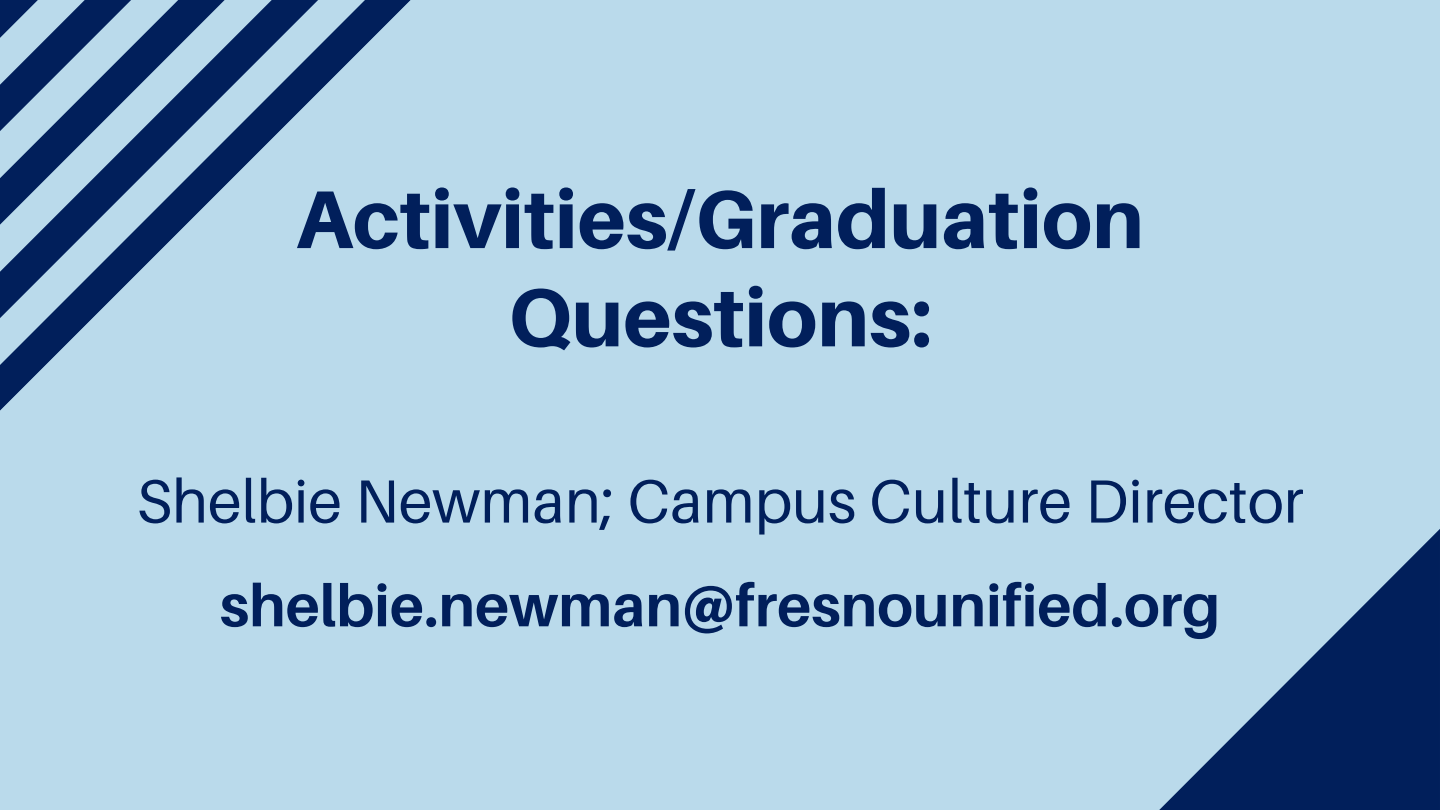
<style>
.page{position:relative;width:1440px;height:810px;background:#badaeb}
.page>*{position:absolute;margin:0;border:0;box-sizing:border-box;transform-origin:0 0}
.t1{font:800 82px/98.2px "Aileron";color:#011f5b;text-align:center}
.t2{font:61px "Aileron";color:#011f5b}
.t3{font:700 59px "Aileron";color:#011f5b}
</style>
<div class="page">
<svg style="left:0;top:0;width:411px;height:411px"></svg>
<svg style="left:1159px;top:529px;width:281px;height:281px"></svg>
<p class="t1" style="left:296px;top:169px;width:849px">Activities/Graduation<br>Questions:</p>
<h1 class="t2" style="left:136px;top:463px;width:1169px">Shelbie Newman; Campus Culture Director</h1>
<p class="t3" style="left:220px;top:569px;width:1002px">shelbie.newman@fresnounified.org</p>
</div>
